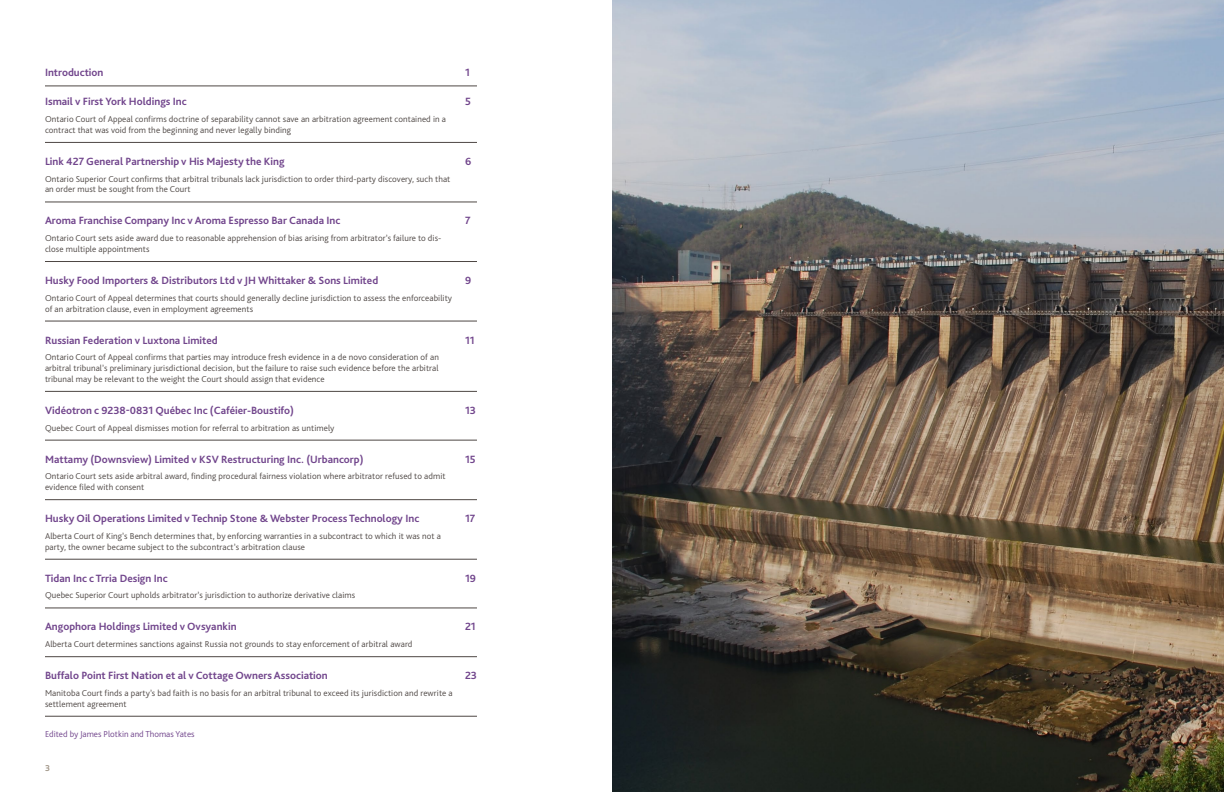
<style>
.page{position:relative;width:1224px;height:792px;background:#fff}
.page>*{position:absolute;margin:0;border:0;box-sizing:border-box;transform-origin:0 0}
.t1{font:700 11px "GWLG Bliss";color:#71458c}
.t2{font:300 9px/10.8px "GWLG Bliss";letter-spacing:.01em;color:#4e4744}
.t3{font:300 9px "GWLG Bliss";color:#71458c}
.t4{font:700 9px "GWLG Bliss";color:#a19688}
</style>
<div class="page">
<img style="left:612px;top:0;width:612px;height:792px">
<hr style="left:45px;top:142px;width:432px;height:1px;background:#4e4744">
<hr style="left:45px;top:201px;width:432px;height:1px;background:#4e4744">
<hr style="left:45px;top:261px;width:432px;height:1px;background:#4e4744">
<hr style="left:45px;top:321px;width:432px;height:1px;background:#4e4744">
<hr style="left:45px;top:391px;width:432px;height:1px;background:#4e4744">
<hr style="left:45px;top:440px;width:432px;height:1px;background:#4e4744">
<hr style="left:45px;top:499px;width:432px;height:1px;background:#4e4744">
<hr style="left:45px;top:559px;width:432px;height:1px;background:#4e4744">
<hr style="left:45px;top:607px;width:432px;height:1px;background:#4e4744">
<hr style="left:45px;top:656px;width:432px;height:1px;background:#4e4744">
<hr style="left:45px;top:716px;width:432px;height:1px;background:#4e4744">
<hr style="left:45px;top:85px;width:432px;height:1px;background:#4e4744">
<p class="t1" style="left:45px;top:66px;width:60px">Introduction</p>
<p class="t1" style="left:465px;top:66px;width:6px">1</p>
<p class="t1" style="left:45px;top:95px;width:143px">Ismail v First York Holdings Inc</p>
<p class="t1" style="left:465px;top:95px;width:7px">5</p>
<p class="t2" style="left:45px;top:114px;width:403px">Ontario Court of Appeal confirms doctrine of separability cannot save an arbitration agreement contained in a contract that was void from the beginning and never legally binding</p>
<p class="t1" style="left:45px;top:154px;width:241px">Link 427 General Partnership v His Majesty the King</p>
<p class="t1" style="left:465px;top:154px;width:8px">6</p>
<p class="t2" style="left:45px;top:173px;width:407px">Ontario Superior Court confirms that arbitral tribunals lack jurisdiction to order third-party discovery, such that an order must be sought from the Court</p>
<p class="t1" style="left:45px;top:214px;width:297px">Aroma Franchise Company Inc v Aroma Espresso Bar Canada Inc</p>
<p class="t1" style="left:465px;top:214px;width:7px">7</p>
<p class="t2" style="left:45px;top:233px;width:398px">Ontario Court sets aside award due to reasonable apprehension of bias arising from arbitrator’s failure to dis&shy;close multiple appointments</p>
<p class="t1" style="left:45px;top:274px;width:335px">Husky Food Importers &amp; Distributors Ltd v JH Whittaker &amp; Sons Limited</p>
<p class="t1" style="left:465px;top:274px;width:8px">9</p>
<p class="t2" style="left:45px;top:292px;width:409px">Ontario Court of Appeal determines that courts should generally decline jurisdiction to assess the enforceability of an arbitration clause, even in employment agreements</p>
<p class="t1" style="left:45px;top:333px;width:174px">Russian Federation v Luxtona Limited</p>
<p class="t1" style="left:465px;top:333px;width:11px">11</p>
<p class="t2" style="left:45px;top:352px;width:395px;text-align:justify">Ontario Court of Appeal confirms that parties may introduce fresh evidence in a de novo consideration of an arbitral tribunal’s preliminary jurisdictional decision, but the failure to raise such evidence before the arbitral tribunal may be relevant to the weight the Court should assign that evidence</p>
<p class="t1" style="left:45px;top:403px;width:250px">Vidéotron c 9238-0831 Québec Inc (Caféier-Boustifo)</p>
<p class="t1" style="left:465px;top:403px;width:13px">13</p>
<p class="t2" style="left:45px;top:422px;width:291px">Quebec Court of Appeal dismisses motion for referral to arbitration as untimely</p>
<p class="t1" style="left:45px;top:452px;width:320px">Mattamy (Downsview) Limited v KSV Restructuring Inc. (Urbancorp)</p>
<p class="t1" style="left:465px;top:452px;width:12px">15</p>
<p class="t2" style="left:45px;top:471px;width:402px">Ontario Court sets aside arbitral award, finding procedural fairness violation where arbitrator refused to admit evidence filed with consent</p>
<p class="t1" style="left:45px;top:512px;width:376px">Husky Oil Operations Limited v Technip Stone &amp; Webster Process Technology Inc</p>
<p class="t1" style="left:465px;top:512px;width:12px">17</p>
<p class="t2" style="left:45px;top:530px;width:398px">Alberta Court of King’s Bench determines that, by enforcing warranties in a subcontract to which it was not a party, the owner became subject to the subcontract’s arbitration clause</p>
<p class="t1" style="left:45px;top:571px;width:124px">Tidan Inc c Trria Design Inc</p>
<p class="t1" style="left:465px;top:571px;width:13px">19</p>
<p class="t2" style="left:45px;top:590px;width:312px">Quebec Superior Court upholds arbitrator’s jurisdiction to authorize derivative claims</p>
<p class="t1" style="left:45px;top:620px;width:193px">Angophora Holdings Limited v Ovsyankin</p>
<p class="t1" style="left:465px;top:620px;width:12px">21</p>
<p class="t2" style="left:45px;top:639px;width:369px">Alberta Court determines sanctions against Russia not grounds to stay enforcement of arbitral award</p>
<p class="t1" style="left:45px;top:669px;width:284px">Buffalo Point First Nation et al v Cottage Owners Association</p>
<p class="t1" style="left:465px;top:669px;width:14px">23</p>
<p class="t2" style="left:45px;top:688px;width:409px">Manitoba Court finds a party’s bad faith is no basis for an arbitral tribunal to exceed its jurisdiction and rewrite a settlement agreement</p>
<p class="t3" style="left:45px;top:729px;width:151px">Edited by James Plotkin and Thomas Yates</p>
<p class="t4" style="left:45px;top:763px;width:7px">3</p>
<p class="t4" style="left:1174px;top:763px;width:7px">4</p>
</div>
